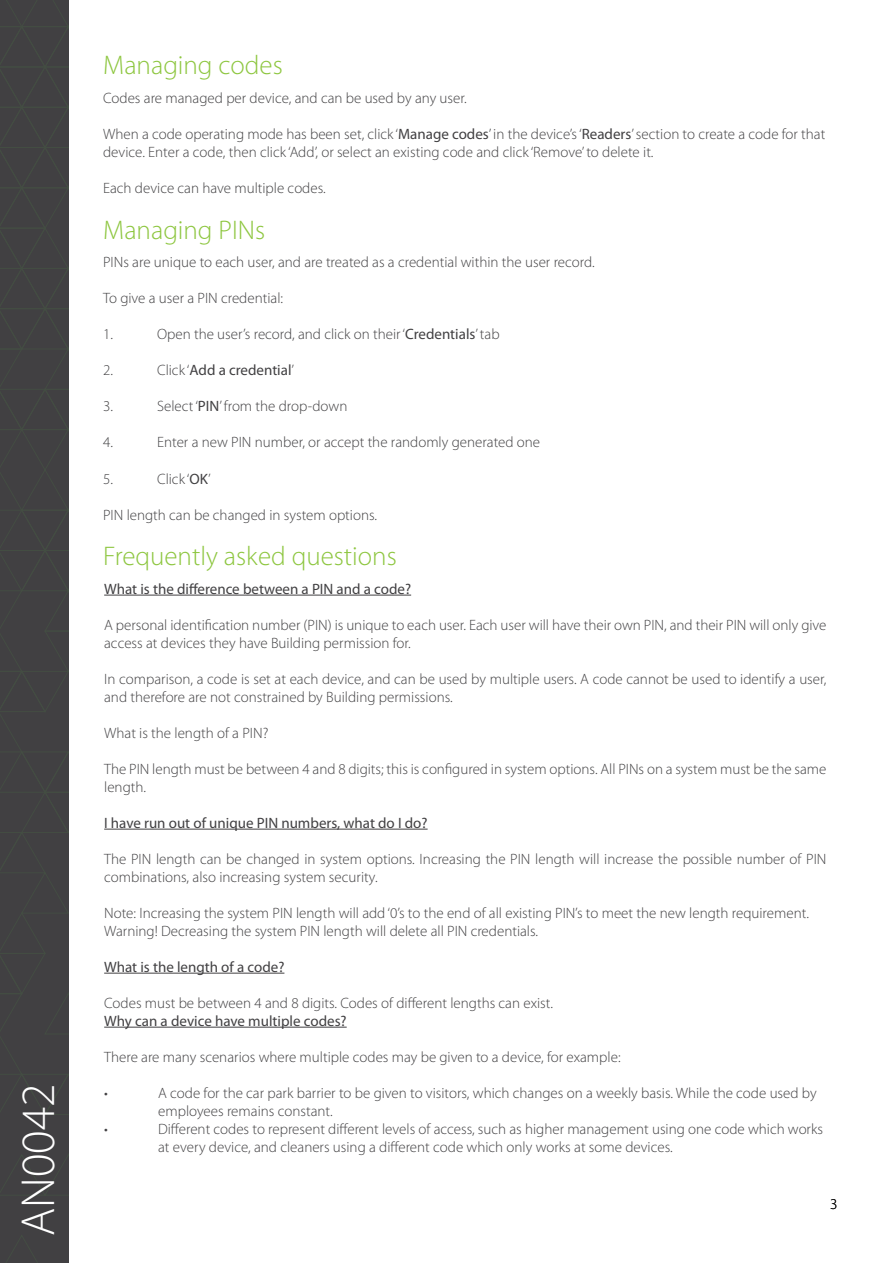
<style>
.page{position:relative;width:893px;height:1263px;background:#fff}
.page>*{position:absolute;margin:0;border:0;box-sizing:border-box;transform-origin:0 0}
.t1{font:300 48px "Myriad Pro";color:#fff}
.t2{font:300 27px "Myriad Pro";color:#8dc63f}
.t3{font:300 15px/18px "Myriad Pro";color:#414042}
.t4{font:15px "Myriad Pro";color:#414042}
.t5{font:300 15px "Myriad Pro";color:#000}
.s1{font-weight:400}
.s2{font-weight:300}
</style>
<div class="page">
<div style="left:0;top:0;width:69px;height:1263px;background:#414042"></div>
<svg style="left:7px;top:1235px;width:31px;height:28px"></svg>
<svg style="left:0;top:0;width:68px;height:1196px"></svg>
<hr style="left:104px;top:595px;width:307px;height:1px;background:#414042">
<hr style="left:104px;top:829px;width:324px;height:1px;background:#414042">
<hr style="left:104px;top:973px;width:180px;height:1px;background:#414042">
<hr style="left:104px;top:1027px;width:243px;height:1px;background:#414042">
<h1 class="t1" style="left:9px;top:1236px;width:154px;rotate:-90deg">AN0042</h1>
<h2 class="t2" style="left:103px;top:49px;width:181px">Managing codes</h2>
<p class="t3" style="left:103px;top:89px;width:365px">Codes are managed per device, and can be used by any user.</p>
<p class="t3" style="left:103px;top:125px;width:724px">When a code operating mode has been set, click ‘<span class="s1">Manage codes</span>’ in the device’s ‘<span class="s1">Readers</span>’ section to create a code for that device. Enter a code, then click ‘Add’, or select an existing code and click ‘Remove’ to delete it.</p>
<p class="t3" style="left:103px;top:179px;width:224px">Each device can have multiple codes.</p>
<h2 class="t2" style="left:103px;top:214px;width:163px">Managing PINs</h2>
<p class="t3" style="left:103px;top:253px;width:493px">PINs are unique to each user, and are treated as a credential within the user record.</p>
<p class="t3" style="left:103px;top:289px;width:182px">To give a user a PIN credential:</p>
<p class="t3" style="left:103px;top:325px;width:11px">1.</p>
<p class="t3" style="left:157px;top:325px;width:344px">Open the user’s record, and click on their ‘<span class="s1">Credentials</span>’ tab</p>
<p class="t3" style="left:103px;top:361px;width:11px">2.</p>
<p class="t4" style="left:157px;top:361px;width:139px"><span class="s2">Click ‘</span>Add a credential<span class="s2">’</span></p>
<p class="t3" style="left:103px;top:397px;width:11px">3.</p>
<p class="t3" style="left:157px;top:397px;width:192px">Select ‘<span class="s1">PIN</span>’ from the drop-down</p>
<p class="t3" style="left:103px;top:433px;width:11px">4.</p>
<p class="t3" style="left:157px;top:433px;width:385px">Enter a new PIN number, or accept the randomly generated one</p>
<p class="t3" style="left:103px;top:469px;width:11px">5.</p>
<p class="t3" style="left:157px;top:469px;width:55px">Click ‘<span class="s1">OK</span>’</p>
<p class="t3" style="left:103px;top:505px;width:276px">PIN length can be changed in system options.</p>
<h2 class="t2" style="left:103px;top:540px;width:295px">Frequently asked questions</h2>
<p class="t4" style="left:104px;top:579px;width:308px">What is the difference between a PIN and a code?</p>
<p class="t3" style="left:104px;top:615px;width:724px">A personal identification number (PIN) is unique to each user. Each user will have their own PIN, and their PIN will only give access at devices they have Building permission for.</p>
<p class="t3" style="left:104px;top:669px;width:724px">In comparison, a code is set at each device, and can be used by multiple users. A code cannot be used to identify a user, and therefore are not constrained by Building permissions.</p>
<p class="t3" style="left:104px;top:723px;width:166px">What is the length of a PIN?</p>
<p class="t3" style="left:104px;top:759px;width:724px">The PIN length must be between 4 and 8 digits; this is configured in system options. All PINs on a system must be the same length.</p>
<p class="t4" style="left:104px;top:813px;width:325px">I have run out of unique PIN numbers, what do I do?</p>
<p class="t3" style="left:104px;top:849px;width:724px">The PIN length can be changed in system options. Increasing the PIN length will increase the possible number of PIN combinations, also increasing system security.</p>
<p class="t3" style="left:104px;top:903px;width:706px">Note: Increasing the system PIN length will add ‘0’s to the end of all existing PIN’s to meet the new length requirement.<br>Warning! Decreasing the system PIN length will delete all PIN credentials.</p>
<p class="t4" style="left:104px;top:957px;width:182px">What is the length of a code?</p>
<p class="t3" style="left:104px;top:993px;width:450px">Codes must be between 4 and 8 digits. Codes of different lengths can exist.</p>
<p class="t4" style="left:104px;top:1011px;width:244px">Why can a device have multiple codes?</p>
<p class="t3" style="left:104px;top:1047px;width:518px">There are many scenarios where multiple codes may be given to a device, for example:</p>
<p class="t3" style="left:104px;top:1083px;width:5px">•</p>
<p class="t3" style="left:158px;top:1083px;width:660px">A code for the car park barrier to be given to visitors, which changes on a weekly basis. While the code used by employees remains constant.</p>
<p class="t3" style="left:104px;top:1119px;width:5px">•</p>
<p class="t3" style="left:158px;top:1119px;width:666px">Different codes to represent different levels of access, such as higher management using one code which works at every device, and cleaners using a different code which only works at some devices.</p>
<p class="t5" style="left:830px;top:1195px;width:9px">3</p>
</div>
